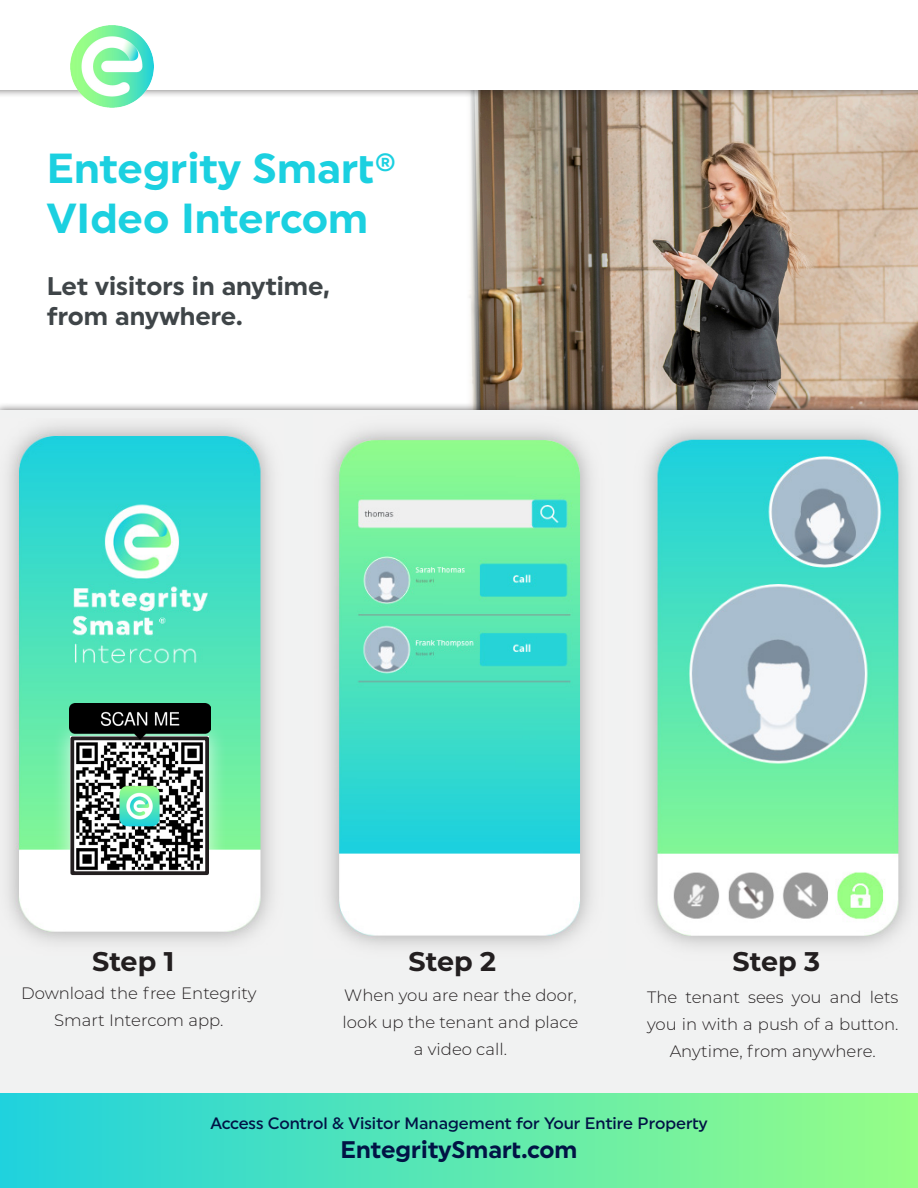
<style>
.page{position:relative;width:918px;height:1188px;background:#fff}
.page>*{position:absolute;margin:0;border:0;box-sizing:border-box;transform-origin:0 0}
.t1{font:700 42px "Uniform";color:#1bd0e0}
.t2{font:700 27px "Montserrat";color:#231f20}
.t3{font:700 25.5px "Uniform";color:#3f4548}
.t4{font:700 24px "Uniform";color:#011345}
.t5{font:300 16.5px/27px "Montserrat";color:#231f20;text-align:center}
.t6{font:500 16.5px "Uniform";color:#011345}
</style>
<div class="page">
<img style="left:481px;top:98px;width:437px;height:304px">
<svg style="left:469px;top:98px;width:12px;height:304px"></svg>
<div style="left:0;top:410px;width:918px;height:684px;background:#f1f2f2"></div>
<div style="left:0;top:0;width:918px;height:98px;background:#231f20;opacity:.65"></div>
<div style="left:0;top:0;width:918px;height:90px;background:#fff"></div>
<div style="left:0;top:1094px;width:918px;height:94px;background:linear-gradient(to right,#1fd2de,#96fe86)"></div>
<img style="left:70px;top:25px;width:83px;height:83px">
<img style="left:8px;top:425px;width:264px;height:518px">
<img style="left:328px;top:429px;width:263px;height:518px">
<img style="left:646px;top:429px;width:264px;height:518px">
<div style="left:51px;top:718px;width:177px;height:176px;background:#fff;opacity:.75"></div>
<img style="left:75px;top:741px;width:129px;height:129px">
<div style="left:70px;top:736px;width:139px;height:139px;border:4px solid #231f20"></div>
<img style="left:69px;top:704px;width:142px;height:35px">
<p class="t1" style="left:47px;top:143px;width:351px">Entegrity Smart®</p>
<p class="t1" style="left:47px;top:194px;width:323px">VIdeo Intercom</p>
<p class="t3" style="left:47px;top:270px;width:284px">Let visitors in anytime,</p>
<p class="t3" style="left:47px;top:301px;width:198px">from anywhere.</p>
<p class="t2" style="left:92px;top:942px;width:84px">Step 1</p>
<p class="t2" style="left:409px;top:942px;width:89px">Step 2</p>
<p class="t2" style="left:733px;top:942px;width:89px">Step 3</p>
<p class="t5" style="left:21px;top:979px;width:237px">Download the free Entegrity<br>Smart Intercom app.</p>
<p class="t5" style="left:344px;top:982px;width:234px">When you are near the door,</p>
<p class="t5" style="left:647px;top:983px;width:253px">The tenant sees you and lets you in with a push of a button.<br>Anytime, from anywhere.</p>
<p class="t5" style="left:343px;top:1009px;width:237px">look up the tenant and place</p>
<p class="t5" style="left:414px;top:1036px;width:95px">a video call.</p>
<p class="t6" style="left:210px;top:1114px;width:499px">Access Control &amp; Visitor Management for Your Entire Property</p>
<p class="t4" style="left:341px;top:1135px;width:238px">EntegritySmart.com</p>
</div>
